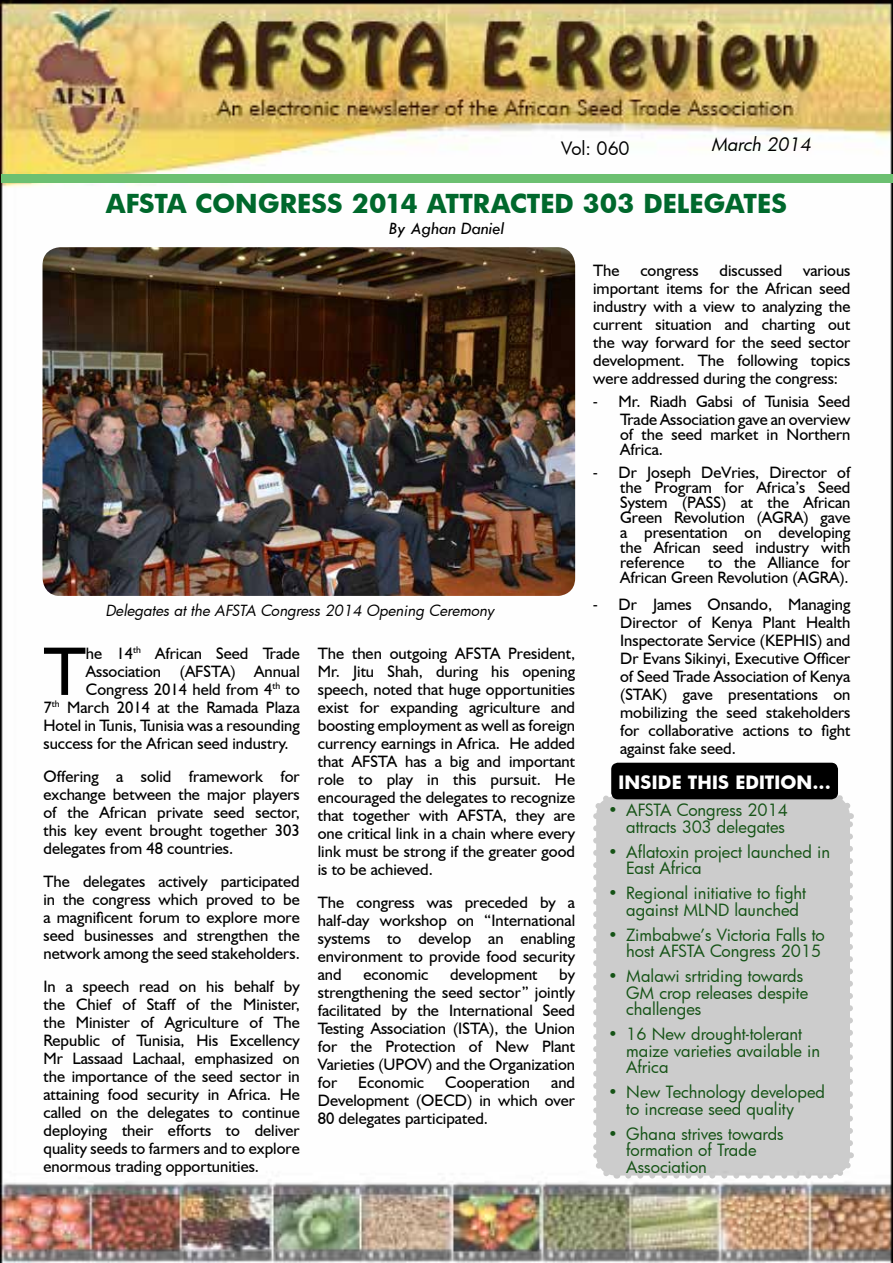
<style>
.page{position:relative;width:893px;height:1263px;background:#fff}
.page>*{position:absolute;margin:0;border:0;box-sizing:border-box;transform-origin:0 0}
.t1{font:69.15px "Humanist 521 BT";color:#000}
.t2{font:700 25.5px "Futura";color:#00682c}
.t3{font:700 18px "Futura";letter-spacing:.01em;color:#fff}
.t4{font:italic 18px "Tw Cen";color:#000}
.t5{font:italic 18px "Futura";color:#000}
.t6{font:18px "Futura";letter-spacing:-.01em;color:#000}
.t7{font:16.5px/18px "Humanist 521 BT";color:#000;text-align:justify}
.t8{font:16.5px/16.5px "Futura";letter-spacing:-.005em;color:#155316}
.t9{font:italic 15px "Futura";color:#000}
.s1{font-family:"Arial Narrow"}
</style>
<div class="page">
<img style="left:0;top:0;width:893px;height:1263px">
<div style="left:596px;top:796px;width:254px;height:379px;background:#ccc;border-radius:20px"></div>
<svg style="left:628px;top:1175px;width:196px;height:3px"></svg>
<svg style="left:592px;top:828px;width:26px;height:352px"></svg>
<svg style="left:830px;top:1152px;width:24px;height:28px"></svg>
<svg style="left:828px;top:791px;width:26px;height:352px"></svg>
<svg style="left:592px;top:791px;width:226px;height:28px"></svg>
<div style="left:611px;top:763px;width:227px;height:36px;background:#000;border-radius:7px"></div>
<img style="left:43px;top:247px;width:532px;height:349px">
<div style="left:2px;top:174px;width:891px;height:9px;background:#6cc071"></div>
<p class="t6" style="left:561px;top:136px;width:70px">Vol: 060</p>
<p class="t5" style="left:711px;top:132px;width:101px">March 2014</p>
<h2 class="t2" style="left:106px;top:185px;width:403px">AFSTA CONGRESS 2014 ATTRACT</h2>
<h2 class="t2" style="left:540px;top:185px;width:246px">ED 303 DELEGATES</h2>
<p class="t4" style="left:389px;top:218px;width:117px">By Aghan Daniel</p>
<p class="t9" style="left:105px;top:600px;width:390px">Delegates at the AFSTA Congress 2014 Opening Ceremony</p>
<h1 class="t1" style="left:44px;top:629px;width:44px">T</h1>
<p class="t7" style="left:86px;top:644px;width:215px">he 14<sup>th</sup> African Seed Trade</p>
<p class="t7" style="left:86px;top:662px;width:215px">Association (AFSTA) Annual</p>
<p class="t7" style="left:86px;top:680px;width:215px">Congress 2014 held from 4<sup>th</sup> to</p>
<p class="t7" style="left:44px;top:698px;width:258px">7<sup>th</sup> March 2014 at the Ramada Plaza</p>
<p class="t7" style="left:43px;top:716px;width:258px">Hotel in Tunis, Tunisia was a resounding</p>
<p class="t7" style="left:43px;top:734px;width:247px">success for the African seed industry.</p>
<p class="t7" style="left:43px;top:767px;width:258px">Offering a solid framework for exchange between the major players of the African private seed sector, this key event brought together 303 delegates from 48 countries.</p>
<p class="t7" style="left:43px;top:872px;width:258px">The delegates actively participated in the congress which proved to be a magnificent forum to explore more seed businesses and strengthen the network among the seed stakeholders.</p>
<p class="t7" style="left:43px;top:977px;width:258px">In a speech read on his behalf by the Chief of Staff of the Minister, the Minister of Agriculture of The Republic of Tunisia, His Excellency Mr Lassaad Lachaal, emphasized on the importance of the seed sector in attaining food security in Africa. He called on the delegates to continue deploying their efforts to deliver quality seeds to farmers and to explore enormous trading opportunities.</p>
<p class="t7" style="left:318px;top:644px;width:259px">The then outgoing AFSTA President, Mr. Jitu Shah, during his opening speech, noted that huge opportunities exist for expanding agriculture and boosting employment as well as foreign currency earnings in Africa. He added that AFSTA has a big and important role to play in this pursuit. He encouraged the delegates to recognize that together with AFSTA, they are one critical link in a chain where every link must be strong if the greater good is to be achieved.</p>
<p class="t7" style="left:318px;top:893px;width:259px">The congress was preceded by a half-day workshop on “International systems to develop an enabling environment to provide food security and</p>
<p class="t7" style="left:318px;top:965px;width:259px;text-indent:241px">by strengthening the seed sector” jointly facilitated by the International Seed Testing Association (ISTA), the Union for the Protection of New Plant Varieties (UPOV) and the Organization for</p>
<p class="t7" style="left:363px;top:965px;width:67px">economic</p>
<p class="t7" style="left:450px;top:965px;width:89px">development</p>
<p class="t7" style="left:358px;top:1073px;width:67px">Economic</p>
<p class="t7" style="left:445px;top:1073px;width:86px">Cooperation</p>
<p class="t7" style="left:318px;top:1073px;width:259px;text-indent:233px">and Development (OECD) in which over 80 delegates participated.</p>
<p class="t7" style="left:593px;top:261px;width:28px">The</p>
<p class="t7" style="left:640px;top:261px;width:60px">congress</p>
<p class="t7" style="left:719px;top:261px;width:64px">discussed</p>
<p class="t7" style="left:593px;top:261px;width:259px;text-indent:210px">various important items for the African seed industry with a view to analyzing the current situation and charting out the way forward for the seed sector development. The following topics were addressed during the congress:</p>
<p class="t7" style="left:593px;top:391px;width:259px;text-align:right"><span class="s1">-</span> Mr. Riadh Gabsi of Tunisia Seed<br>Trade Association gave an overview</p>
<p class="t7" style="left:620px;top:426px;width:232px;line-height:15px">of the seed market in Northern<br>Africa.</p>
<p class="t7" style="left:620px;top:464px;width:232px;line-height:15px;text-indent:-27px"><span class="s1">-</span> Dr Joseph DeVries, Director of the Program for Africa’s Seed System (PASS) at the African Green Revolution (AGRA) gave a presentation on developing the African seed industry with reference</p>
<p class="t7" style="left:620px;top:554px;width:232px;line-height:15px;text-align:right">to the Alliance for<br>African Green Revolution (AGRA).</p>
<p class="t7" style="left:620px;top:594px;width:232px;text-indent:-27px"><span class="s1">-</span> Dr James Onsando, Managing Director of Kenya Plant Health Inspectorate Service (KEPHIS) and Dr Evans Sikinyi, Executive Officer of Seed Trade Association of Kenya (STAK) gave presentations on mobilizing the seed stakeholders for collaborative actions to fight against fake seed.</p>
<p class="t3" style="left:618px;top:770px;width:214px">INSIDE THIS EDITION...</p>
<p class="t8" style="left:608px;top:801px;width:181px;text-align:right">• AFSTA Congress 2014 attracts 303 delegates</p>
<p class="t8" style="left:626px;top:843px;width:205px;text-indent:-18px">• Aflatoxin project launched in<br>East Africa</p>
<p class="t8" style="left:626px;top:884px;width:181px;text-indent:-18px">• Regional initiative to fight against MLND launched</p>
<p class="t8" style="left:608px;top:926px;width:218px;text-align:right">• Zimbabwe’s Victoria Falls to host AFSTA Congress 2015</p>
<p class="t8" style="left:626px;top:967px;width:184px;text-indent:-18px">• Malawi srtriding towards<br>GM crop releases despite challenges</p>
<p class="t8" style="left:626px;top:1025px;width:195px;text-indent:-18px">• 16 New drought-tolerant maize varieties available in<br>Africa</p>
<p class="t8" style="left:626px;top:1083px;width:200px;text-indent:-18px">• New Technology developed to increase seed quality</p>
<p class="t8" style="left:626px;top:1125px;width:159px;text-indent:-18px">• Ghana strives towards formation of Trade<br>Association</p>
</div>
